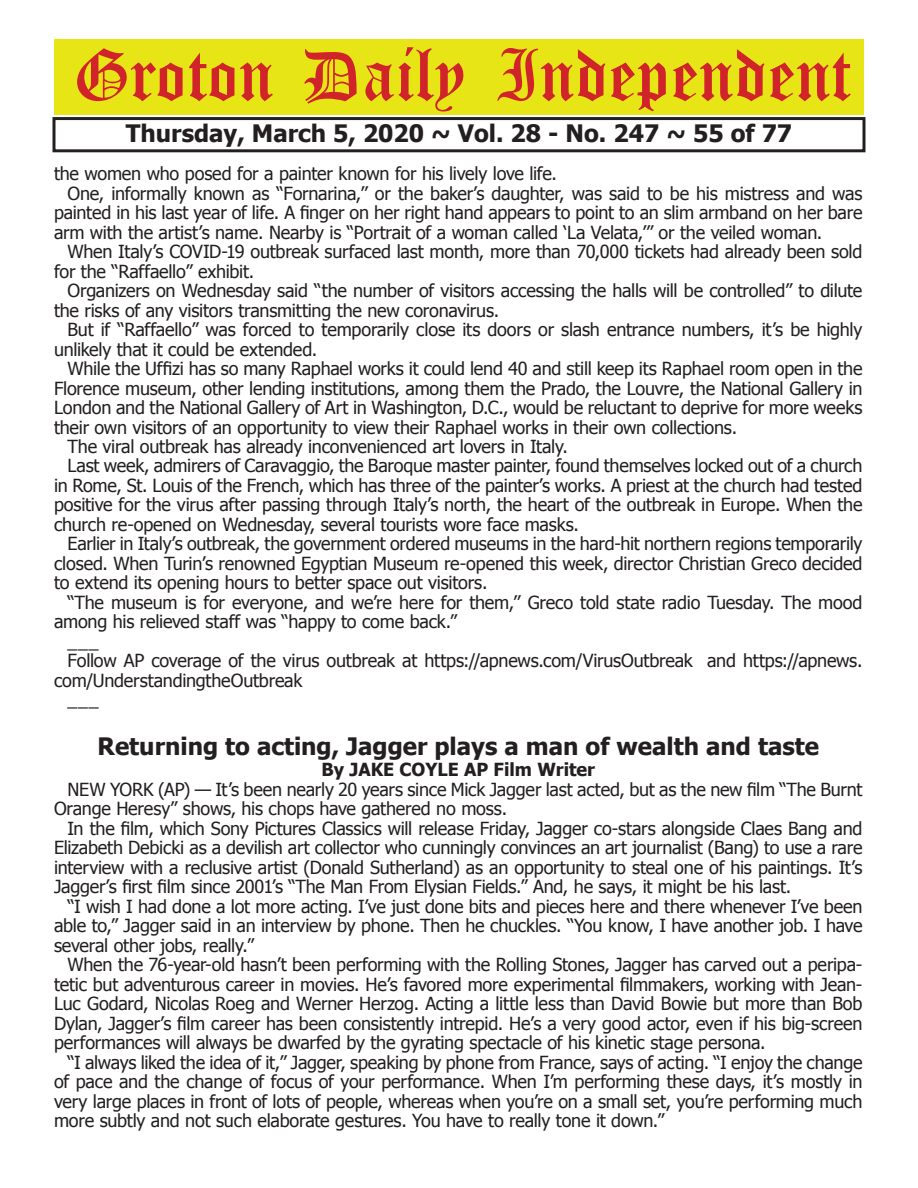
<style>
.page{position:relative;width:918px;height:1188px;background:#fff}
.page>*{position:absolute;margin:0;border:0;box-sizing:border-box;transform-origin:0 0}
.t1{font:54px "Old English Five";color:#d1232a}
.t2{font:700 24px "Tahoma";color:#231f20}
.t3{font:18px/19.5px "Tahoma";letter-spacing:-.01em;color:#231f20;text-align:justify}
.t4{font:700 18px "Tahoma";color:#231f20}
</style>
<div class="page">
<div style="left:52px;top:117px;width:814px;height:35px;border:3px solid #231f20"></div>
<div style="left:54px;top:40px;width:810px;height:75px;background:#e7e515"></div>
<h1 class="t1" style="left:73px;top:50px;width:779px">Groton Daily Independent</h1>
<h2 class="t2" style="left:126px;top:116px;width:668px">Thursday, March 5, 2020 ~ Vol. 28 - No. 247 ~ 55 of 77</h2>
<p class="t3" style="left:54px;top:163px;width:504px">the women who posed for a painter known for his lively love life.</p>
<p class="t3" style="left:68px;top:182px;width:796px">One, informally known as “Fornarina,’’ or the baker’s daughter, was said to be his mistress and was</p>
<p class="t3" style="left:54px;top:202px;width:810px">painted in his last year of life. A finger on her right hand appears to point to an slim armband on her bare</p>
<p class="t3" style="left:54px;top:221px;width:770px">arm with the artist’s name. Nearby is “Portrait of a woman called ‘La Velata,’” or the veiled woman.</p>
<p class="t3" style="left:68px;top:241px;width:797px">When Italy’s COVID-19 outbreak surfaced last month, more than 70,000 tickets had already been sold</p>
<p class="t3" style="left:54px;top:260px;width:202px">for the “Raffaello” exhibit.</p>
<p class="t3" style="left:68px;top:280px;width:796px">Organizers on Wednesday said “the number of visitors accessing the halls will be controlled” to dilute</p>
<p class="t3" style="left:54px;top:299px;width:447px">the risks of any visitors transmitting the new coronavirus.</p>
<p class="t3" style="left:68px;top:319px;width:796px">But if “Raffaello” was forced to temporarily close its doors or slash entrance numbers, it’s be highly</p>
<p class="t3" style="left:54px;top:338px;width:265px">unlikely that it could be extended.</p>
<p class="t3" style="left:68px;top:358px;width:797px">While the Uffizi has so many Raphael works it could lend 40 and still keep its Raphael room open in the</p>
<p class="t3" style="left:54px;top:377px;width:810px">Florence museum, other lending institutions, among them the Prado, the Louvre, the National Gallery in</p>
<p class="t3" style="left:54px;top:397px;width:810px">London and the National Gallery of Art in Washington, D.C., would be reluctant to deprive for more weeks</p>
<p class="t3" style="left:54px;top:416px;width:685px">their own visitors of an opportunity to view their Raphael works in their own collections.</p>
<p class="t3" style="left:68px;top:436px;width:502px">The viral outbreak has already inconvenienced art lovers in Italy.</p>
<p class="t3" style="left:68px;top:455px;width:796px">Last week, admirers of Caravaggio, the Baroque master painter, found themselves locked out of a church</p>
<p class="t3" style="left:54px;top:475px;width:810px">in Rome, St. Louis of the French, which has three of the painter’s works. A priest at the church had tested</p>
<p class="t3" style="left:54px;top:494px;width:810px">positive for the virus after passing through Italy’s north, the heart of the outbreak in Europe. When the</p>
<p class="t3" style="left:54px;top:514px;width:527px">church re-opened on Wednesday, several tourists wore face masks.</p>
<p class="t3" style="left:68px;top:533px;width:796px">Earlier in Italy’s outbreak, the government ordered museums in the hard-hit northern regions temporarily</p>
<p class="t3" style="left:54px;top:553px;width:810px">closed. When Turin’s renowned Egyptian Museum re-opened this week, director Christian Greco decided</p>
<p class="t3" style="left:54px;top:572px;width:435px">to extend its opening hours to better space out visitors.</p>
<p class="t3" style="left:68px;top:592px;width:796px">“The museum is for everyone, and we’re here for them,’’ Greco told state radio Tuesday. The mood</p>
<p class="t3" style="left:54px;top:611px;width:405px">among his relieved staff was “happy to come back.”</p>
<p class="t3" style="left:68px;top:631px;width:33px">___</p>
<p class="t3" style="left:68px;top:650px;width:797px">Follow AP coverage of the virus outbreak at https://apnews.com/VirusOutbreak and https://apnews.</p>
<p class="t3" style="left:54px;top:670px;width:250px">com/UnderstandingtheOutbreak</p>
<p class="t3" style="left:68px;top:689px;width:33px">___</p>
<h2 class="t2" style="left:98px;top:729px;width:723px">Returning to acting, Jagger plays a man of wealth and taste</h2>
<p class="t4" style="left:321px;top:757px;width:275px">By JAKE COYLE AP Film Writer</p>
<p class="t3" style="left:54px;top:779px;width:810px;text-indent:14px">NEW YORK (AP) — It’s been nearly 20 years since Mick Jagger last acted, but as the new film “The Burnt<br>Orange Heresy” shows, his chops have gathered no moss.</p>
<p class="t3" style="left:54px;top:818px;width:810px;text-indent:14px">In the film, which Sony Pictures Classics will release Friday, Jagger co-stars alongside Claes Bang and Elizabeth Debicki as a devilish art collector who cunningly convinces an art journalist (Bang) to use a rare interview with a reclusive artist (Donald Sutherland) as an opportunity to steal one of his paintings. It’s Jagger’s first film since 2001’s “The Man From Elysian Fields.” And, he says, it might be his last.</p>
<p class="t3" style="left:54px;top:896px;width:810px;text-indent:14px">“I wish I had done a lot more acting. I’ve just done bits and pieces here and there whenever I’ve been able to,” Jagger said in an interview by phone. Then he chuckles. “You know, I have another job. I have several other jobs, really.”</p>
<p class="t3" style="left:54px;top:954px;width:810px;text-indent:13px">When the 76-year-old hasn’t been performing with the Rolling Stones, Jagger has carved out a peripa&shy;tetic but adventurous career in movies. He’s favored more experimental filmmakers, working with Jean-Luc Godard, Nicolas Roeg and Werner Herzog. Acting a little less than David Bowie but more than Bob Dylan, Jagger’s film career has been consistently intrepid. He’s a very good actor, even if his big-screen performances will always be dwarfed by the gyrating spectacle of his kinetic stage persona.</p>
<p class="t3" style="left:54px;top:1052px;width:810px;text-indent:14px">“I always liked the idea of it,” Jagger, speaking by phone from France, says of acting. “I enjoy the change of pace and the change of focus of your performance. When I’m performing these days, it’s mostly in very large places in front of lots of people, whereas when you’re on a small set, you’re performing much more subtly and not such elaborate gestures. You have to really tone it down.”</p>
</div>
